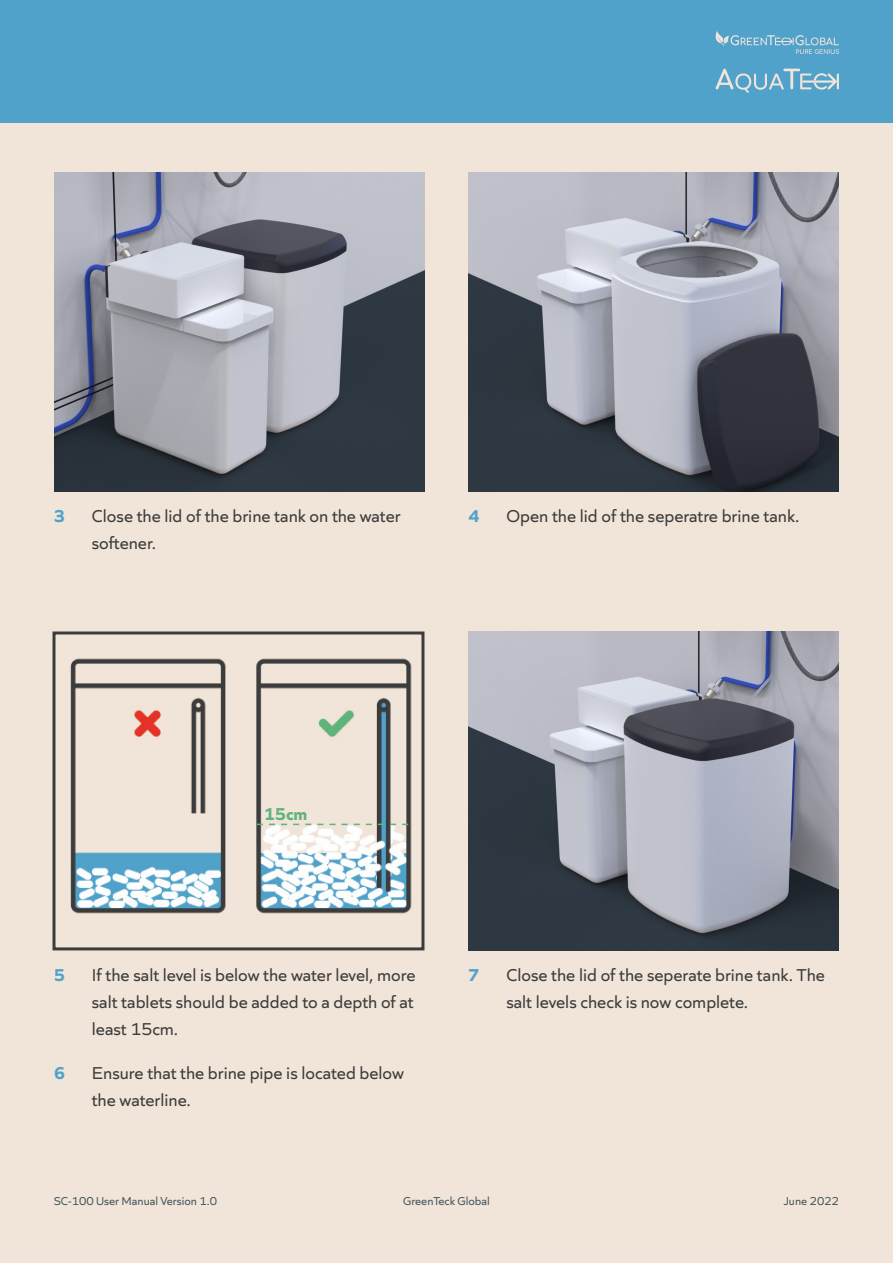
<style>
.page{position:relative;width:893px;height:1263px;background:#f1e5d9}
.page>*{position:absolute;margin:0;border:0;box-sizing:border-box;transform-origin:0 0}
.t1{font:18px/27px "Quiet Sans";color:#3c3c3c}
.t2{font:700 18px "Quiet Sans";color:#51a2cb}
.t3{font:700 18px "Quiet Sans";color:#5fb37b}
.t4{font:12px "Quiet Sans";color:#44565e}
</style>
<div class="page">
<div style="left:0;top:0;width:893px;height:123px;background:#51a2cb"></div>
<svg style="left:715px;top:31px;width:124px;height:23px"></svg>
<svg style="left:715px;top:69px;width:124px;height:24px"></svg>
<img style="left:54px;top:173px;width:370px;height:319px">
<img style="left:468px;top:173px;width:371px;height:319px">
<img style="left:468px;top:631px;width:371px;height:319px">
<img style="left:70px;top:658px;width:342px;height:256px">
<div style="left:52px;top:631px;width:372px;height:319px;border:3px solid #3c3c3c"></div>
<svg style="left:257px;top:824px;width:151px;height:1px"></svg>
<p class="t2" style="left:54px;top:502px;width:12px">3</p>
<p class="t1" style="left:92px;top:501px;width:310px">Close the lid of the brine tank on the water softener.</p>
<p class="t2" style="left:468px;top:502px;width:12px">4</p>
<p class="t1" style="left:506px;top:501px;width:295px">Open the lid of the seperatre brine tank.</p>
<p class="t3" style="left:264px;top:800px;width:45px">15cm</p>
<p class="t2" style="left:54px;top:961px;width:12px">5</p>
<p class="t2" style="left:54px;top:1058px;width:12px">6</p>
<p class="t1" style="left:92px;top:960px;width:325px;text-align:justify">If the salt level is below the water level, more salt tablets should be added to a depth of at least 15cm.</p>
<p class="t1" style="left:92px;top:1058px;width:314px">Ensure that the brine pipe is located below the waterline.</p>
<p class="t2" style="left:468px;top:961px;width:12px">7</p>
<p class="t1" style="left:506px;top:960px;width:320px">Close the lid of the seperate brine tank. The salt levels check is now complete.</p>
<p class="t4" style="left:54px;top:1192px;width:165px">SC-100 User Manual Version 1.0</p>
<p class="t4" style="left:403px;top:1192px;width:88px">GreenTeck Global</p>
<p class="t4" style="left:784px;top:1192px;width:57px">June 2022</p>
</div>
